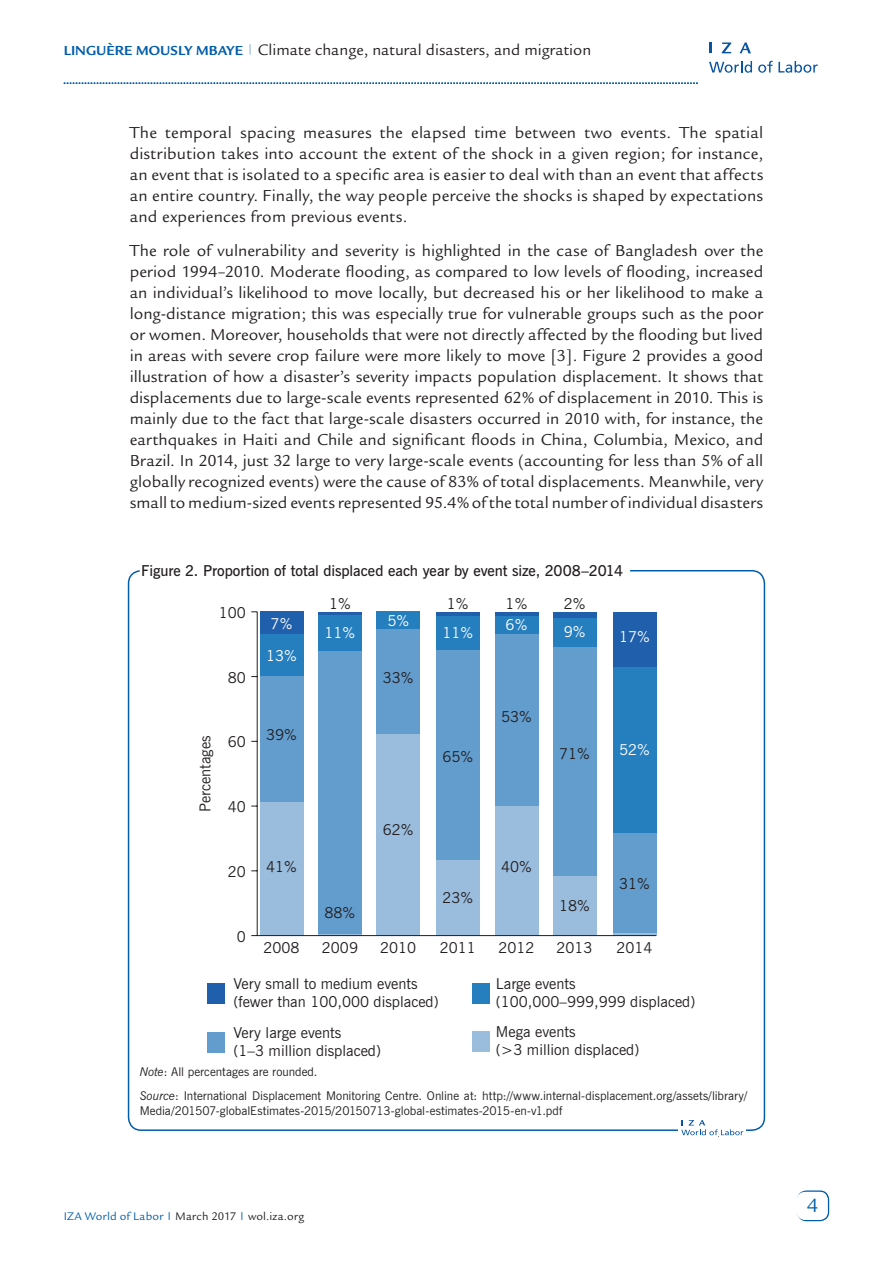
<style>
.page{position:relative;width:893px;height:1263px;background:#fff}
.page>*{position:absolute;margin:0;border:0;box-sizing:border-box;transform-origin:0 0}
.t1{font:21px "Legacy Sans";color:#015dab}
.t2{font:17.25px/21px "Legacy Sans";letter-spacing:.01em;color:#231f20;text-align:justify}
.t3{font:16.5px "Legacy Sans";color:#231f20}
.t4{font:15px/18px "News Gothic BT";color:#231f20}
.t5{font:600 15px "News Gothic BT";letter-spacing:-.005em;color:#231f20}
.t6{font:15px "News Gothic BT";color:#fff}
.t7{font:12px/24px "News Gothic BT";color:#231f20}
.t8{font:12px "Legacy Sans";letter-spacing:.015em;color:#231f20}
.s1{font-weight:700;font-size:14.25px;color:#015dab}
.s2{font-style:italic}
.s3{color:#015dab}
</style>
<div class="page">
<div style="left:797px;top:1190px;width:32px;height:31px;border:2px solid #015dab;border-radius:9px"></div>
<div style="left:797px;top:1192px;width:31px;height:28px;background:#fff;border-radius:9px"></div>
<svg style="left:709px;top:61px;width:43px;height:12px"></svg>
<svg style="left:758px;top:61px;width:60px;height:12px"></svg>
<svg style="left:710px;top:43px;width:2px;height:10px"></svg>
<svg style="left:722px;top:43px;width:9px;height:10px"></svg>
<svg style="left:740px;top:43px;width:11px;height:10px"></svg>
<svg style="left:64px;top:82px;width:634px;height:2px"></svg>
<div style="left:678px;top:1118px;width:68px;height:19px;background:#fff;border:1px solid #fff"></div>
<svg style="left:681px;top:1120px;width:62px;height:15px"></svg>
<div style="left:260px;top:801px;width:43px;height:134px;background:#9abdde"></div>
<div style="left:260px;top:675px;width:43px;height:126px;background:#639dce"></div>
<div style="left:260px;top:634px;width:43px;height:41px;background:#257ebe"></div>
<div style="left:260px;top:612px;width:43px;height:22px;background:#1f5fac"></div>
<hr style="left:318px;top:934px;width:44px;height:1px;background:#9abdde">
<div style="left:376px;top:734px;width:44px;height:201px;background:#9abdde"></div>
<div style="left:436px;top:860px;width:44px;height:75px;background:#9abdde"></div>
<div style="left:436px;top:650px;width:44px;height:210px;background:#639dce"></div>
<div style="left:436px;top:615px;width:44px;height:35px;background:#257ebe"></div>
<hr style="left:436px;top:612px;width:44px;height:3px;background:#1f5fac">
<div style="left:495px;top:806px;width:43px;height:129px;background:#9abdde"></div>
<div style="left:495px;top:634px;width:43px;height:172px;background:#639dce"></div>
<div style="left:495px;top:615px;width:43px;height:19px;background:#257ebe"></div>
<hr style="left:495px;top:612px;width:43px;height:3px;background:#1f5fac">
<div style="left:553px;top:876px;width:43px;height:59px;background:#9abdde"></div>
<div style="left:553px;top:647px;width:43px;height:229px;background:#639dce"></div>
<div style="left:553px;top:617px;width:43px;height:30px;background:#257ebe"></div>
<div style="left:553px;top:612px;width:43px;height:5px;background:#1f5fac"></div>
<hr style="left:613px;top:933px;width:43px;height:2px;background:#9abdde">
<div style="left:613px;top:666px;width:43px;height:167px;background:#257ebe"></div>
<div style="left:613px;top:833px;width:43px;height:100px;background:#639dce"></div>
<div style="left:613px;top:612px;width:43px;height:54px;background:#1f5fac"></div>
<div style="left:376px;top:629px;width:44px;height:105px;background:#639dce"></div>
<div style="left:376px;top:612px;width:44px;height:17px;background:#257ebe"></div>
<div style="left:318px;top:650px;width:44px;height:284px;background:#639dce"></div>
<div style="left:318px;top:615px;width:44px;height:35px;background:#257ebe"></div>
<hr style="left:318px;top:612px;width:44px;height:3px;background:#1f5fac">
<div style="left:208px;top:983px;width:17px;height:20px;background:#1f5fac"></div>
<div style="left:473px;top:983px;width:17px;height:20px;background:#257ebe"></div>
<div style="left:473px;top:1031px;width:17px;height:20px;background:#9abdde"></div>
<div style="left:208px;top:1032px;width:17px;height:20px;background:#639dce"></div>
<hr style="left:257px;top:612px;width:1px;height:323px;background:#231f20">
<hr style="left:257px;top:935px;width:399px;height:1px;background:#231f20">
<p class="t3" style="left:64px;top:40px;width:529px"><span class="s1">LINGUÈRE MOUSLY MBAYE</span> <sup>|</sup> Climate change, natural disasters, and migration</p>
<p class="t2" style="left:130px;top:122px;width:635px">The temporal spacing measures the elapsed time between two events. The spatial distribution takes into account the extent of the shock in a given region; for instance, an event that is isolated to a specific area is easier to deal with than an event that affects an entire country. Finally, the way people perceive the shocks is shaped by expectations and experiences from previous events.</p>
<p class="t2" style="left:130px;top:240px;width:635px">The role of vulnerability and severity is highlighted in the case of Bangladesh over the period 1994–2010. Moderate flooding, as compared to low levels of flooding, increased an individual’s likelihood to move locally, but decreased his or her likelihood to make a long-distance migration; this was especially true for vulnerable groups such as the poor or women. Moreover, households that were not directly affected by the flooding but lived in areas with severe crop failure were more likely to move [3]. Figure 2 provides a good illustration of how a disaster’s severity impacts population displacement. It shows that displacements due to large-scale events represented 62% of displacement in 2010. This is mainly due to the fact that large-scale disasters occurred in 2010 with, for instance, the earthquakes in Haiti and Chile and significant floods in China, Columbia, Mexico, and Brazil. In 2014, just 32 large to very large-scale events (accounting for less than 5% of all globally recognized events) were the cause of 83% of total displacements. Meanwhile, very small to medium-sized events represented 95.4% of the total number of individual disasters</p>
<p class="t5" style="left:141px;top:562px;width:483px">Figure 2. Proportion of total displaced each year by event size, 2008–2014</p>
<p class="t6" style="left:271px;top:614px;width:23px">7%</p>
<p class="t4" style="left:329px;top:594px;width:23px">1%</p>
<p class="t4" style="left:447px;top:594px;width:23px">1%</p>
<p class="t4" style="left:506px;top:594px;width:23px">1%</p>
<p class="t6" style="left:506px;top:615px;width:23px">6%</p>
<p class="t4" style="left:564px;top:594px;width:23px">2%</p>
<p class="t4" style="left:219px;top:603px;width:29px">100</p>
<p class="t6" style="left:387px;top:611px;width:23px">5%</p>
<p class="t6" style="left:564px;top:622px;width:23px">9%</p>
<p class="t6" style="left:325px;top:624px;width:32px">11%</p>
<p class="t6" style="left:442px;top:624px;width:32px">11%</p>
<p class="t6" style="left:619px;top:627px;width:32px">17%</p>
<p class="t4" style="left:196px;top:812px;width:77px;rotate:-90deg">Percentages</p>
<p class="t4" style="left:228px;top:668px;width:20px">80</p>
<p class="t4" style="left:228px;top:733px;width:20px">60</p>
<p class="t6" style="left:266px;top:646px;width:32px">13%</p>
<p class="t4" style="left:266px;top:726px;width:32px">39%</p>
<p class="t4" style="left:228px;top:798px;width:20px">40</p>
<p class="t4" style="left:228px;top:862px;width:20px">20</p>
<p class="t4" style="left:266px;top:858px;width:32px">41%</p>
<p class="t4" style="left:383px;top:669px;width:32px">33%</p>
<p class="t4" style="left:325px;top:904px;width:32px">88%</p>
<p class="t4" style="left:383px;top:820px;width:32px">62%</p>
<p class="t4" style="left:442px;top:748px;width:32px">65%</p>
<p class="t4" style="left:501px;top:707px;width:32px">53%</p>
<p class="t4" style="left:559px;top:744px;width:32px">71%</p>
<p class="t4" style="left:442px;top:888px;width:32px">23%</p>
<p class="t4" style="left:501px;top:858px;width:32px">40%</p>
<p class="t4" style="left:559px;top:897px;width:32px">18%</p>
<p class="t6" style="left:619px;top:741px;width:32px">52%</p>
<p class="t4" style="left:619px;top:874px;width:32px">31%</p>
<p class="t4" style="left:237px;top:927px;width:11px">0</p>
<p class="t4" style="left:263px;top:938px;width:38px">2008</p>
<p class="t4" style="left:234px;top:974px;width:206px">Very small to medium events (fewer than 100,000 displaced)</p>
<p class="t4" style="left:322px;top:938px;width:38px">2009</p>
<p class="t4" style="left:380px;top:938px;width:38px">2010</p>
<p class="t4" style="left:440px;top:938px;width:38px">2011</p>
<p class="t4" style="left:498px;top:938px;width:38px">2012</p>
<p class="t4" style="left:556px;top:938px;width:38px">2013</p>
<p class="t4" style="left:616px;top:938px;width:38px">2014</p>
<p class="t4" style="left:496px;top:974px;width:201px">Large events (100,000–999,999 displaced)</p>
<p class="t4" style="left:496px;top:1023px;width:145px">Mega events<br>(&gt;3 million displaced)</p>
<p class="t4" style="left:234px;top:1024px;width:149px">Very large events<br>(1–3 million displaced)</p>
<p class="t7" style="left:140px;top:1060px;width:609px"><span class="s2">Note</span>: All percentages are rounded.<br><span class="s2">Source</span>: International Displacement Monitoring Centre. Online at: http://www.internal-displacement.org/assets/library/</p>
<p class="t7" style="left:140px;top:1099px;width:424px">Media/201507-globalEstimates-2015/20150713-global-estimates-2015-en-v1.pdf</p>
<p class="t8" style="left:64px;top:1209px;width:242px"><span class="s3">IZA World of Labor</span> <sup>|</sup> March 2017 <sup>|</sup> wol.iza.org</p>
<p class="t1" style="left:807px;top:1193px;width:13px">4</p>
</div>
